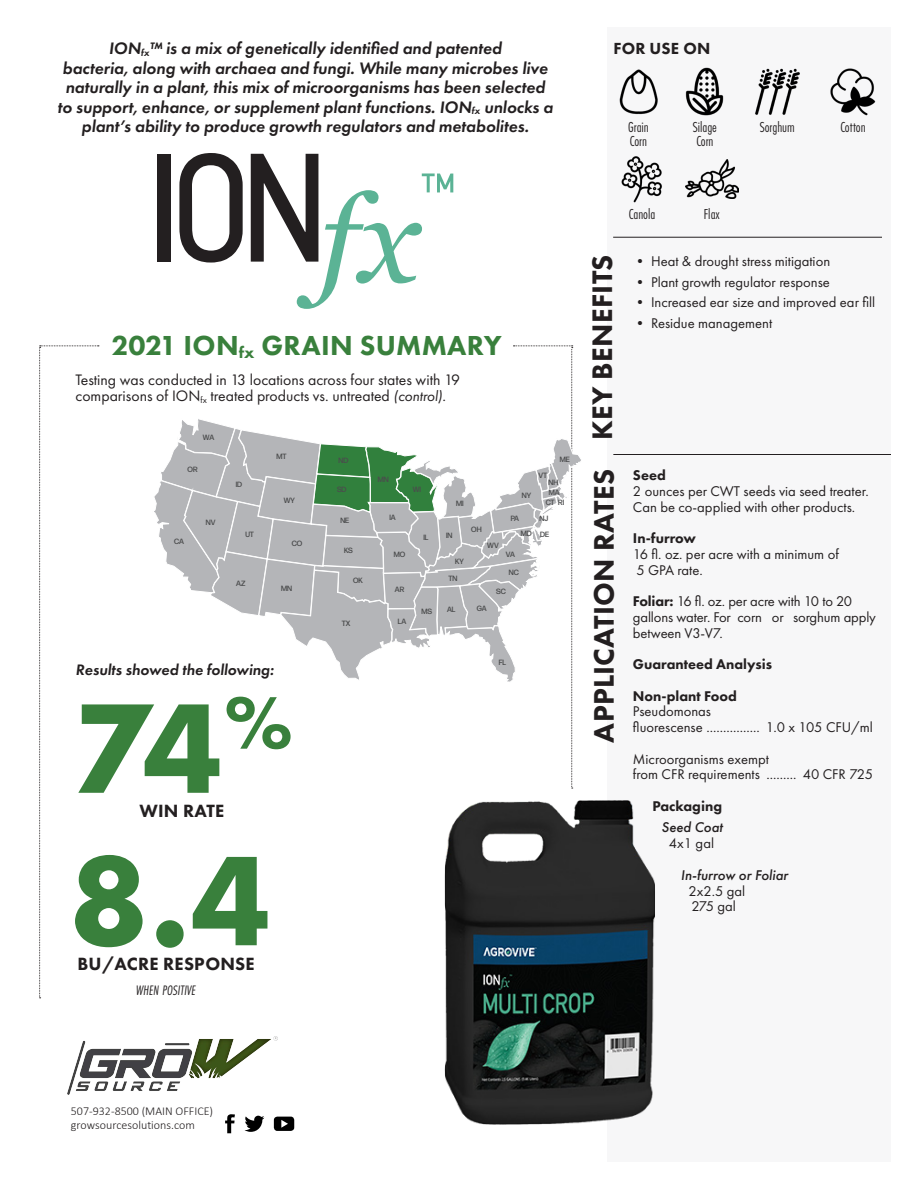
<style>
.page{position:relative;width:918px;height:1188px;background:#fff}
.page>*{position:absolute;margin:0;border:0;box-sizing:border-box;transform-origin:0 0}
.t1{font:700 132.45px "Futura PT";color:#39803c}
.t2{font:800 29.25px "Futura PT";letter-spacing:.01em;color:#231f20}
.t3{font:800 28.5px "Futura PT";letter-spacing:.01em;color:#39803c}
.t4{font:800 18.45px "Futura PT";letter-spacing:.01em;color:#231f20}
.t5{font:italic 600 17.25px/19.5px "Futura PT";color:#231f20;text-align:center}
.t6{font:800 16.65px "Futura PT";letter-spacing:.01em;color:#231f20}
.t7{font:15.75px/16.5px "Futura PT";color:#231f20}
.t8{font:italic 600 15.75px "Futura PT";color:#231f20}
.t9{font:15px/13.5px "Futura PT Cond";color:#231f20}
.t10{font:14.7px/15.8px "Futura PT";color:#231f20}
.t11{font:800 14.7px "Futura PT";color:#231f20}
.t12{font:italic 500 14.7px "Futura PT";color:#231f20}
.t13{font:italic 14.25px "Futura PT Cond";letter-spacing:.01em;color:#231f20}
.t14{font:300 12px/14.4px "Calibri";color:#231f20}
.t15{font:500 7.65px "Forma DJR Display";color:#4b4c4d}
.s1{font-size:10.05px}
.s2{font-style:italic;font-size:15px}
.s3{font-weight:800}
</style>
<div class="page">
<div style="left:607px;top:27px;width:284px;height:1134px;background:#f7f7f8"></div>
<hr style="left:613px;top:454px;width:278px;height:1px;background:#231f20">
<img style="left:619px;top:69px;width:39px;height:45px">
<img style="left:685px;top:67px;width:39px;height:49px">
<img style="left:755px;top:68px;width:45px;height:47px">
<img style="left:621px;top:156px;width:41px;height:47px">
<img style="left:685px;top:159px;width:53px;height:39px">
<img style="left:830px;top:68px;width:46px;height:48px">
<div style="left:158px;top:154px;width:13px;height:108px;background:#231f20"></div>
<svg style="left:179px;top:153px;width:64px;height:110px"></svg>
<svg style="left:251px;top:154px;width:202px;height:155px"></svg>
<hr style="left:613px;top:237px;width:269px;height:1px;background:#231f20">
<svg style="left:39px;top:346px;width:60px;height:652px"></svg>
<img style="left:445px;top:800px;width:210px;height:325px">
<svg style="left:154px;top:346px;width:427px;height:443px"></svg>
<svg style="left:225px;top:1114px;width:10px;height:19px"></svg>
<svg style="left:244px;top:1116px;width:20px;height:16px"></svg>
<svg style="left:274px;top:1117px;width:20px;height:14px"></svg>
<img style="left:68px;top:1037px;width:210px;height:58px">
<p class="t5" style="left:109px;top:38px;width:394px">ION<span class="s1">fx</span>™ is a mix of genetically identified and patented</p>
<p class="t5" style="left:57px;top:58px;width:497px">bacteria, along with archaea and fungi. While many microbes live naturally in a plant, this mix of microorganisms has been selected to support, enhance, or supplement plant functions. ION<span class="s1">fx</span> unlocks a plant’s ability to produce growth regulators and metabolites.</p>
<p class="t6" style="left:614px;top:38px;width:98px">FOR USE ON</p>
<p class="t9" style="left:628px;top:120px;width:22px">Grain<br>Corn</p>
<p class="t9" style="left:693px;top:120px;width:26px">Silage<br>Corn</p>
<p class="t9" style="left:760px;top:120px;width:36px">Sorghum</p>
<p class="t9" style="left:841px;top:120px;width:27px">Cotton</p>
<p class="t3" style="left:111px;top:327px;width:392px">2021 ION<sub>fx</sub> GRAIN SUMMARY</p>
<p class="t7" style="left:75px;top:371px;width:386px">Testing was conducted in 13 locations across four states with 19 comparisons of ION<sub>fx</sub> treated products vs. untreated <span class="s2">(control)</span>.</p>
<p class="t15" style="left:203px;top:433px;width:13px">WA</p>
<p class="t15" style="left:188px;top:464px;width:11px">OR</p>
<p class="t15" style="left:174px;top:537px;width:11px">CA</p>
<p class="t15" style="left:206px;top:517px;width:11px">NV</p>
<p class="t15" style="left:236px;top:480px;width:8px">ID</p>
<p class="t15" style="left:245px;top:530px;width:10px">UT</p>
<p class="t15" style="left:236px;top:578px;width:11px">AZ</p>
<p class="t15" style="left:276px;top:452px;width:12px">MT</p>
<p class="t15" style="left:284px;top:495px;width:13px">WY</p>
<p class="t15" style="left:292px;top:539px;width:12px">CO</p>
<p class="t15" style="left:281px;top:584px;width:12px">MN</p>
<p class="t8" style="left:75px;top:659px;width:200px">Results showed the following:</p>
<p class="t1" style="left:71px;top:663px;width:224px">74<sup>%</sup></p>
<p class="t4" style="left:139px;top:800px;width:86px">WIN RATE</p>
<p class="t1" style="left:69px;top:816px;width:203px">8.4</p>
<p class="t4" style="left:77px;top:952px;width:179px">BU/ACRE RESPONSE</p>
<p class="t13" style="left:136px;top:982px;width:61px">WHEN POSITIVE</p>
<p class="t15" style="left:338px;top:455px;width:11px">ND</p>
<p class="t15" style="left:337px;top:485px;width:11px">SD</p>
<p class="t15" style="left:340px;top:515px;width:10px">NE</p>
<p class="t15" style="left:344px;top:545px;width:10px">KS</p>
<p class="t15" style="left:353px;top:575px;width:11px">OK</p>
<p class="t15" style="left:342px;top:619px;width:10px">TX</p>
<p class="t15" style="left:560px;top:455px;width:11px">ME</p>
<p class="t15" style="left:538px;top:471px;width:10px">VT</p>
<p class="t15" style="left:378px;top:475px;width:12px">MN</p>
<p class="t15" style="left:548px;top:478px;width:11px">NH</p>
<p class="t15" style="left:413px;top:484px;width:10px">WI</p>
<p class="t15" style="left:549px;top:488px;width:12px">MA</p>
<p class="t15" style="left:522px;top:490px;width:11px">NY</p>
<p class="t15" style="left:521px;top:529px;width:30px">MD DE</p>
<p class="t15" style="left:546px;top:498px;width:20px">CT RI</p>
<p class="t15" style="left:456px;top:499px;width:9px">MI</p>
<p class="t15" style="left:389px;top:513px;width:8px">IA</p>
<p class="t15" style="left:394px;top:550px;width:13px">MO</p>
<p class="t15" style="left:395px;top:585px;width:11px">AR</p>
<p class="t15" style="left:398px;top:616px;width:10px">LA</p>
<p class="t15" style="left:511px;top:513px;width:10px">PA</p>
<p class="t15" style="left:539px;top:513px;width:10px">NJ</p>
<p class="t15" style="left:471px;top:524px;width:12px">OH</p>
<p class="t15" style="left:446px;top:530px;width:8px">IN</p>
<p class="t15" style="left:423px;top:533px;width:7px">IL</p>
<p class="t15" style="left:487px;top:541px;width:13px">WV</p>
<p class="t15" style="left:506px;top:550px;width:10px">VA</p>
<p class="t15" style="left:455px;top:556px;width:10px">KY</p>
<p class="t15" style="left:448px;top:574px;width:11px">TN</p>
<p class="t15" style="left:509px;top:567px;width:12px">NC</p>
<p class="t15" style="left:496px;top:587px;width:11px">SC</p>
<p class="t15" style="left:421px;top:606px;width:12px">MS</p>
<p class="t15" style="left:447px;top:605px;width:10px">AL</p>
<p class="t15" style="left:477px;top:604px;width:11px">GA</p>
<p class="t15" style="left:499px;top:658px;width:9px">FL</p>
<p class="t9" style="left:629px;top:207px;width:28px">Canola</p>
<p class="t9" style="left:704px;top:207px;width:17px">Flax</p>
<p class="t2" style="left:584px;top:440px;width:186px;rotate:-90deg">KEY BENEFITS</p>
<p class="t10" style="left:633px;top:254px;width:199px">• Heat &amp; drought stress mitigation</p>
<p class="t10" style="left:633px;top:274px;width:198px">• Plant growth regulator response</p>
<p class="t10" style="left:633px;top:295px;width:244px">• Increased ear size and improved ear fill</p>
<p class="t10" style="left:633px;top:315px;width:141px">• Residue management</p>
<p class="t2" style="left:586px;top:743px;width:275px;rotate:-90deg">APPLICATION RATES</p>
<p class="t11" style="left:633px;top:466px;width:34px">Seed</p>
<p class="t10" style="left:633px;top:483px;width:237px">2 ounces per CWT seeds via seed treater.<br>Can be co-applied with other products.</p>
<p class="t11" style="left:633px;top:529px;width:65px">In-furrow</p>
<p class="t10" style="left:633px;top:546px;width:207px">16 fl. oz. per acre with a minimum of</p>
<p class="t10" style="left:636px;top:562px;width:68px">5 GPA rate.</p>
<p class="t10" style="left:633px;top:593px;width:245px"><span class="s3">Foliar:</span> 16 fl. oz. per acre with 10 to 20 gallons water. For corn or sorghum apply between V3-V7.</p>
<p class="t11" style="left:633px;top:655px;width:141px">Guaranteed Analysis</p>
<p class="t11" style="left:633px;top:686px;width:105px">Non-plant Food</p>
<p class="t10" style="left:633px;top:703px;width:80px">Pseudomonas</p>
<p class="t10" style="left:633px;top:719px;width:242px">fluorescense ................ 1.0 x 105 CFU/ml</p>
<p class="t10" style="left:633px;top:751px;width:137px">Microorganisms exempt</p>
<p class="t10" style="left:633px;top:766px;width:241px">from CFR requirements ......... 40 CFR 725</p>
<p class="t11" style="left:652px;top:797px;width:71px">Packaging</p>
<p class="t12" style="left:661px;top:818px;width:63px">Seed Coat</p>
<p class="t10" style="left:669px;top:835px;width:47px">4x1 gal</p>
<p class="t12" style="left:681px;top:866px;width:109px">In-furrow or Foliar</p>
<p class="t10" style="left:688px;top:883px;width:58px">2x2.5 gal</p>
<p class="t10" style="left:691px;top:898px;width:46px">275 gal</p>
<p class="t14" style="left:71px;top:1103px;width:144px">507-932-8500 (MAIN OFFICE) growsourcesolutions.com</p>
</div>
